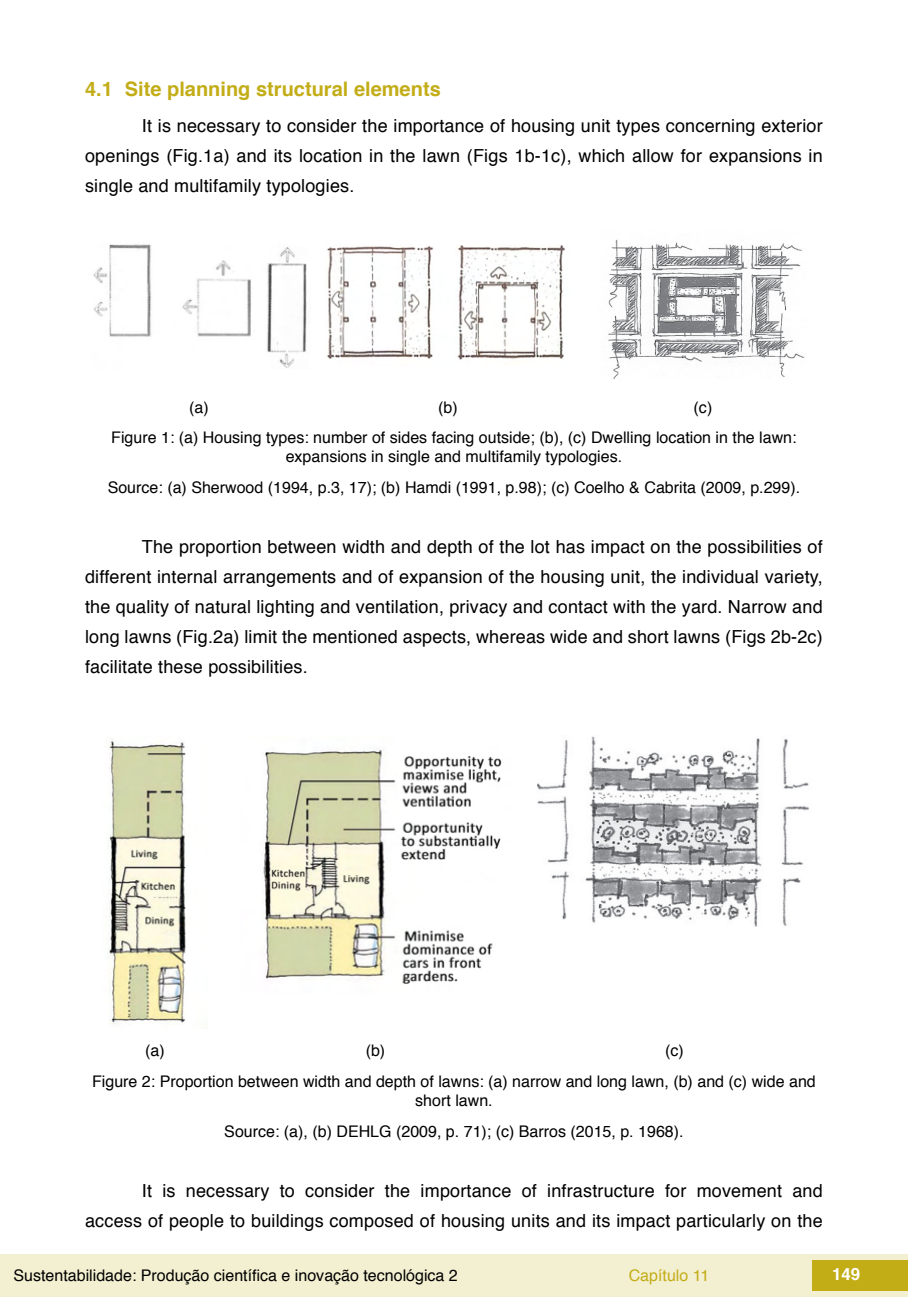
<style>
.page{position:relative;width:908px;height:1304px;background:#fff}
.page>*{position:absolute;margin:0;border:0;box-sizing:border-box;transform-origin:0 0}
.t1{font:700 20px "Helvetica";color:#c3ad17}
.txt{font:18px/30px "Helvetica";letter-spacing:.01em;color:#000;text-align:justify}
.t2{font:700 16.8px "Helvetica";color:#fff}
.imagens_graf_tab{font:16px/19.2px "Helvetica";color:#000;text-align:center}
.t3{font:16px "Helvetica";color:#c3ad17}
</style>
<div class="page">
<div style="left:0;top:1254px;width:906px;height:43px;background:#f3efd1"></div>
<div style="left:812px;top:1261px;width:95px;height:30px;background:#c3ad17"></div>
<img style="left:93px;top:244px;width:214px;height:124px">
<img style="left:327px;top:245px;width:238px;height:115px">
<img style="left:608px;top:239px;width:197px;height:140px">
<img style="left:108px;top:739px;width:78px;height:286px">
<img style="left:263px;top:748px;width:239px;height:236px">
<img style="left:537px;top:736px;width:272px;height:190px">
<p class="t1" style="left:85px;top:73px;width:357px">4.1 Site planning structural elements</p>
<p class="txt" style="left:85px;top:111px;width:738px;text-indent:57px">It is necessary to consider the importance of housing unit types concerning exterior openings (Fig.1a) and its location in the lawn (Figs 1b-1c), which allow for expansions in single and multifamily typologies.</p>
<p class="imagens_graf_tab" style="left:189px;top:398px;width:21px">(a)</p>
<p class="imagens_graf_tab" style="left:438px;top:398px;width:21px">(b)</p>
<p class="imagens_graf_tab" style="left:693px;top:398px;width:20px">(c)</p>
<p class="imagens_graf_tab" style="left:111px;top:428px;width:686px">Figure 1: (a) Housing types: number of sides facing outside; (b), (c) Dwelling location in the lawn: expansions in single and multifamily typologies.</p>
<p class="imagens_graf_tab" style="left:108px;top:478px;width:693px">Source: (a) Sherwood (1994, p.3, 17); (b) Hamdi (1991, p.98); (c) Coelho &amp; Cabrita (2009, p.299).</p>
<p class="txt" style="left:85px;top:532px;width:738px;text-indent:57px">The proportion between width and depth of the lot has impact on the possibilities of different internal arrangements and of expansion of the housing unit, the individual variety, the quality of natural lighting and ventilation, privacy and contact with the yard. Narrow and long lawns (Fig.2a) limit the mentioned aspects, whereas wide and short lawns (Figs 2b-2c) facilitate these possibilities.</p>
<p class="imagens_graf_tab" style="left:145px;top:1042px;width:21px">(a)</p>
<p class="imagens_graf_tab" style="left:365px;top:1042px;width:21px">(b)</p>
<p class="imagens_graf_tab" style="left:664px;top:1042px;width:20px">(c)</p>
<p class="imagens_graf_tab" style="left:92px;top:1072px;width:724px">Figure 2: Proportion between width and depth of lawns: (a) narrow and long lawn, (b) and (c) wide and short lawn.</p>
<p class="imagens_graf_tab" style="left:224px;top:1122px;width:460px">Source: (a), (b) DEHLG (2009, p. 71); (c) Barros (2015, p. 1968).</p>
<p class="txt" style="left:85px;top:1176px;width:738px;text-align:right">It is necessary to consider the importance of infrastructure for movement and access of people to buildings composed of housing units and its impact particularly on the</p>
<p class="imagens_graf_tab" style="left:14px;top:1266px;width:445px">Sustentabilidade: Produção científica e inovação tecnológica 2</p>
<p class="t3" style="left:628px;top:1263px;width:82px">Capítulo 11</p>
<p class="t2" style="left:831px;top:1261px;width:30px">149</p>
</div>
